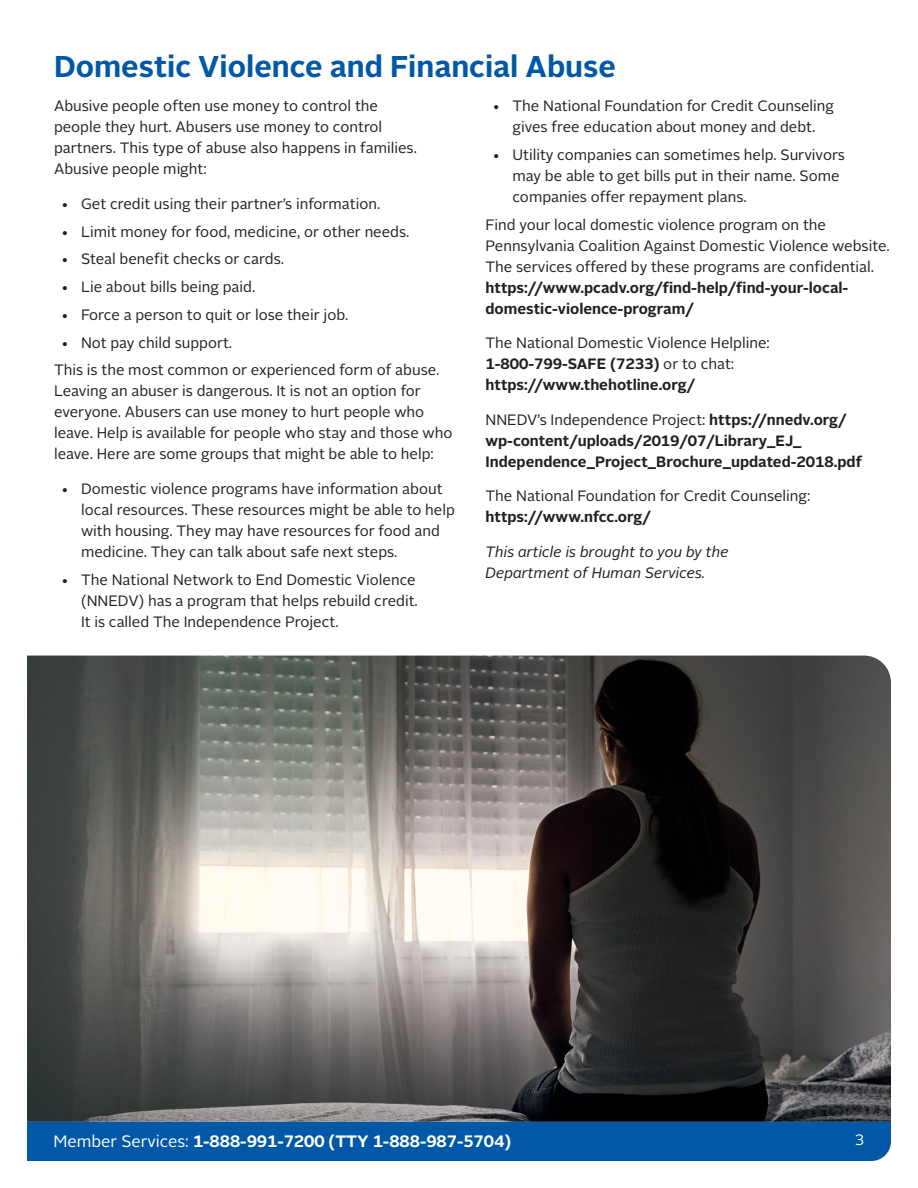
<style>
.page{position:relative;width:918px;height:1188px;background:#fff}
.page>*{position:absolute;margin:0;border:0;box-sizing:border-box;transform-origin:0 0}
.t1{font:700 30px "Alright Sans";color:#0158a6}
.t2{font:700 16.5px "Alright Sans";color:#fff}
.Bullet_1{font:15px/21px "Alright Sans";color:#231f20}
.body_copy{font:15px/21px "Alright Sans";color:#231f20}
.body_copy-2{font:700 15px/21px "Alright Sans";color:#231f20}
.body_copy-3{font:italic 15px/21px "Alright Sans";color:#231f20}
.t3{font:15px "Alright Sans";color:#fff}
.s1{font-weight:700}
.s2{font-weight:400}
</style>
<div class="page">
<div style="left:27px;top:1122px;width:864px;height:39px;background:#0158a6"></div>
<img style="left:27px;top:656px;width:864px;height:466px">
<h1 class="t1" style="left:54px;top:45px;width:563px">Domestic Violence and Financial Abuse</h1>
<p class="body_copy" style="left:54px;top:96px;width:364px">Abusive people often use money to control the people they hurt. Abusers use money to control partners. This type of abuse also happens in families.<br>Abusive people might:</p>
<p class="Bullet_1" style="left:61px;top:193px;width:321px">• Get credit using their partner’s information.</p>
<p class="Bullet_1" style="left:61px;top:221px;width:350px">• Limit money for food, medicine, or other needs.</p>
<p class="Bullet_1" style="left:61px;top:249px;width:225px">• Steal benefit checks or cards.</p>
<p class="Bullet_1" style="left:61px;top:277px;width:196px">• Lie about bills being paid.</p>
<p class="Bullet_1" style="left:61px;top:304px;width:289px">• Force a person to quit or lose their job.</p>
<p class="Bullet_1" style="left:61px;top:332px;width:173px">• Not pay child support.</p>
<p class="body_copy" style="left:54px;top:360px;width:400px">This is the most common or experienced form of abuse.<br>Leaving an abuser is dangerous. It is not an option for everyone. Abusers can use money to hurt people who leave. Help is available for people who stay and those who leave. Here are some groups that might be able to help:</p>
<p class="Bullet_1" style="left:81px;top:478px;width:375px;text-indent:-20px">• Domestic violence programs have information about local resources. These resources might be able to help with housing. They may have resources for food and medicine. They can talk about safe next steps.</p>
<p class="Bullet_1" style="left:81px;top:569px;width:338px;text-indent:-20px">• The National Network to End Domestic Violence (NNEDV) has a program that helps rebuild credit.<br>It is called The Independence Project.</p>
<p class="Bullet_1" style="left:492px;top:96px;width:343px;text-align:center">• The National Foundation for Credit Counseling gives free education about money and debt.</p>
<p class="Bullet_1" style="left:512px;top:145px;width:334px;text-indent:-20px">• Utility companies can sometimes help. Survivors may be able to get bills put in their name. Some companies offer repayment plans.</p>
<p class="body_copy" style="left:485px;top:214px;width:406px">Find your local domestic violence program on the Pennsylvania Coalition Against Domestic Violence website.<br>The services offered by these programs are confidential. <span class="s1">https://www.pcadv.org/find-help/find-your-local&shy;domestic-violence-program/</span></p>
<p class="body_copy-2" style="left:485px;top:333px;width:286px"><span class="s2">The National Domestic Violence Helpline:<br></span>1-800-799-SAFE (7233) <span class="s2">or to chat: </span>https://www.thehotline.org/</p>
<p class="body_copy-2" style="left:485px;top:409px;width:378px"><span class="s2">NNEDV’s Independence Project:</span> https://nnedv.org/ wp-content/uploads/2019/07/Library_EJ_<br>Independence_Project_Brochure_updated-2018.pdf</p>
<p class="body_copy" style="left:485px;top:486px;width:326px">The National Foundation for Credit Counseling: <span class="s1">https://www.nfcc.org/</span></p>
<p class="body_copy-3" style="left:485px;top:541px;width:245px">This article is brought to you by the<br>Department of Human Services.</p>
<p class="t2" style="left:53px;top:1129px;width:459px"><span class="s2">Member Services:</span> 1-888-991-7200 (TTY 1-888-987-5704)</p>
<p class="t3" style="left:855px;top:1130px;width:11px">3</p>
</div>
